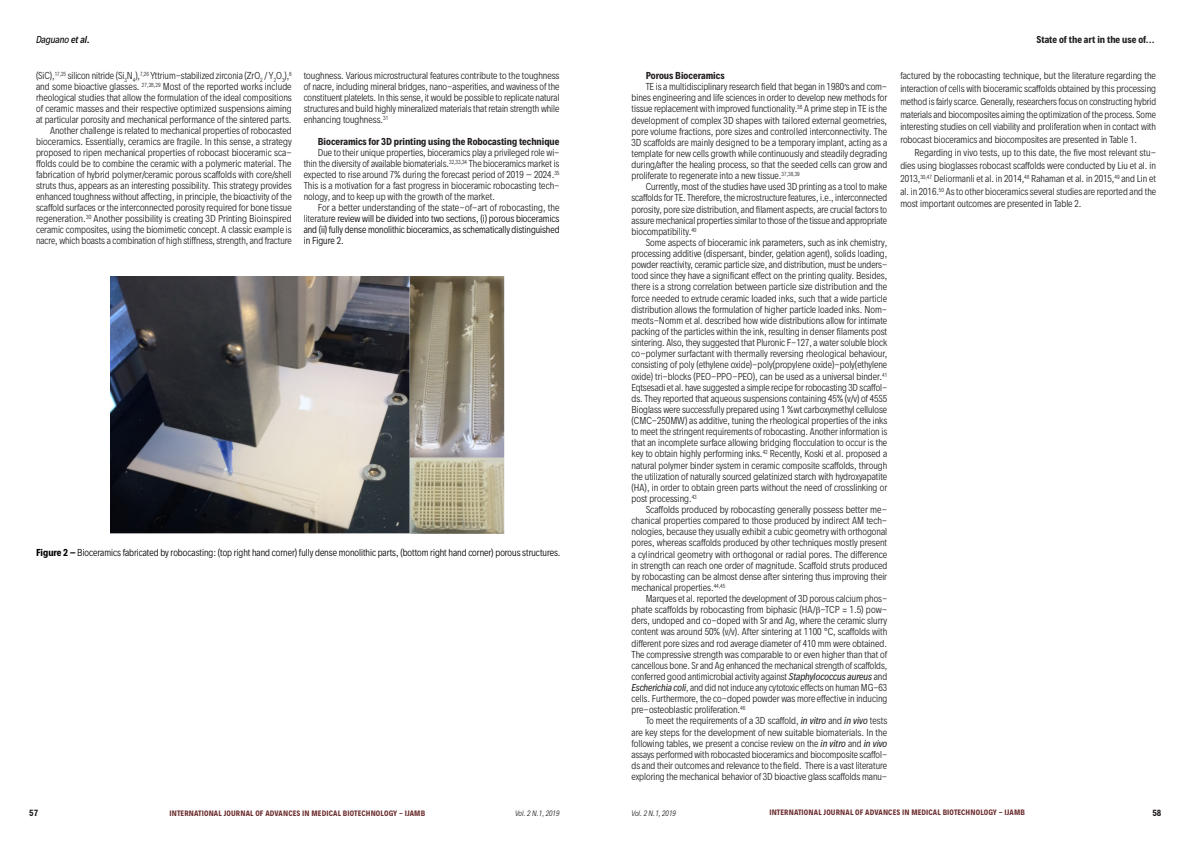
<style>
.page{position:relative;width:1191px;height:842px;background:#fff}
.page>*{position:absolute;margin:0;border:0;box-sizing:border-box;transform-origin:0 0}
.Estilo_de_parágrafo{font:300 9px/11.1px "Decalotype";color:#231f20;text-align:justify}
.Estilo_de_parágrafo-2{font:300 9px/11px "Decalotype";color:#000;text-align:justify}
.Estilo_de_parágrafo-3{font:700 9px "Decalotype";color:#231f20}
.t1{font:italic 9px "Decalotype";color:#000}
.t2{font:700 8px "Decalotype";color:#231f20}
.t3{font:700 7px "Decalotype";letter-spacing:.02em;color:#6d2f30}
.t4{font:italic 300 7px "Decalotype";color:#231f20}
.s1{font-weight:500}
.s2{color:#231f20}
.s3{font-weight:700}
.s4{font-family:"Times New Roman";font-weight:400}
.s5{font-weight:400;font-style:italic}
.s6{font-weight:500;font-style:italic}
</style>
<div class="page">
<img style="left:111px;top:276px;width:393px;height:257px">
<p class="t1" style="left:36px;top:34px;width:56px">Daguano <span class="s1">et al.</span></p>
<p class="Estilo_de_parágrafo" style="left:36px;top:70px;width:257px">(SiC),<sup>17,25</sup> silicon nitride (Si<sub>3</sub>N<sub>4</sub>),<sup>7,26</sup> Yttrium-stabilized zirconia (ZrO<sub>2</sub> / Y<sub>2</sub>O<sub>3</sub>),<sup>8 </sup>and some bioactive glasses. <sup>27,28,29</sup> Most of the reported works include rheological studies that allow the formulation of the ideal compositions of ceramic masses and their respective optimized suspensions aiming at particular porosity and mechanical performance of the sintered parts.</p>
<p class="Estilo_de_parágrafo" style="left:36px;top:125px;width:257px;text-indent:14px">Another challenge is related to mechanical properties of robocasted bioceramics. Essentially, ceramics are fragile. In this sense, a strategy proposed to ripen mechanical properties of robocast bioceramic sca&shy;ffolds could be to combine the ceramic with a polymeric material. The fabrication of hybrid polymer/ceramic porous scaffolds with core/shell struts thus, appears as an interesting possibility. This strategy provides enhanced toughness without affecting, in principle, the bioactivity of the scaffold surfaces or the interconnected porosity required for bone tissue regeneration.<sup>30</sup> Another possibility is creating 3D Printing Bioinspired ceramic composites, using the biomimetic concept. A classic example is nacre, which boasts a combination of high stiffness, strength, and fracture</p>
<p class="Estilo_de_parágrafo" style="left:304px;top:70px;width:257px">toughness. Various microstructural features contribute to the toughness of nacre, including mineral bridges, nano-asperities, and waviness of the constituent platelets. In this sense, it would be possible to replicate natural structures and build highly mineralized materials that retain strength while enhancing toughness.<sup>31</sup></p>
<p class="Estilo_de_parágrafo-3" style="left:318px;top:135px;width:243px">Bioceramics for 3D printing using the Robocasting technique</p>
<p class="Estilo_de_parágrafo" style="left:304px;top:147px;width:257px;text-indent:14px">Due to their unique properties, bioceramics play a privileged role wi&shy;thin the diversity of available biomaterials.<sup>32,33,34</sup> The bioceramics market is expected to rise around 7% during the forecast period of 2019 – 2024.<sup>35<br></sup>This is a motivation for a fast progress in bioceramic robocasting tech&shy;nology, and to keep up with the growth of the market.</p>
<p class="Estilo_de_parágrafo-2" style="left:304px;top:202px;width:257px;text-indent:14px"><span class="s2">For a better understanding of the state-of-art of robocasting, the literatur</span>e review will be divided into two sections, (i) porous bioceramics and (ii) fully dense monolithic bioceramics, as schematically distinguished in Figure 2.</p>
<p class="Estilo_de_parágrafo-2" style="left:36px;top:547px;width:526px"><span class="s3">Figure 2 –</span> Bioceramics fabricated by robocasting: (top right hand corner) fully dense monolithic parts, (bottom right hand corner) porous structures.</p>
<p class="Estilo_de_parágrafo-3" style="left:645px;top:69px;width:80px">Porous Bioceramics</p>
<p class="Estilo_de_parágrafo" style="left:631px;top:81px;width:257px;text-indent:14px">TE is a multidisciplinary research field that began in 1980<span class="s4">′</span>s and com&shy;bines engineering and life sciences in order to develop new methods for tissue replacement with improved functionality.<sup>36</sup> A prime step in TE is the development of complex 3D shapes with tailored external geometries, pore volume fractions, pore sizes and controlled interconnectivity. The 3D scaffolds are mainly designed to be a temporary implant, acting as a template for new cells growth while continuously and steadily degrading during/after the healing process, so that the seeded cells can grow and proliferate to regenerate into a new tissue.<sup>37,38,39</sup></p>
<p class="Estilo_de_parágrafo" style="left:631px;top:181px;width:257px;text-indent:14px">Currently, most of the studies have used 3D printing as a tool to make scaffolds for TE. Therefore, the microstructure features, i.e., interconnected porosity, pore size distribution, and filament aspects, are crucial factors to assure mechanical properties similar to those of the tissue and appropriate biocompatibility.<sup>40</sup></p>
<p class="Estilo_de_parágrafo" style="left:631px;top:237px;width:257px;text-indent:14px">Some aspects of bioceramic ink parameters, such as ink chemistry, processing additive (dispersant, binder, gelation agent), solids loading, powder reactivity, ceramic particle size, and distribution, must be unders&shy;tood since they have a significant effect on the printing quality. Besides, there is a strong correlation between particle size distribution and the force needed to extrude ceramic loaded inks, such that a wide particle distribution allows the formulation of higher particle loaded inks. Nom&shy;meots-Nomm et al. described how wide distributions allow for intimate packing of the particles within the ink, resulting in denser filaments post sintering. Also, they suggested that Pluronic F-127, a water soluble block co-polymer surfactant with thermally reversing rheological behaviour, consisting of poly (ethylene oxide)-poly(propylene oxide)-poly(ethylene oxide) tri-blocks (PEO-PPO-PEO), can be used as a universal binder.<sup>41<br></sup>Eqtsesadi et al. have suggested a simple recipe for robocasting 3D scaffol&shy;ds. They reported that aqueous suspensions containing 45% (v/v) of 45S5<br>Bioglass were successfully prepared using 1 %wt carboxymethyl cellulose (CMC-250MW) as additive, tuning the rheological properties of the inks to meet the stringent requirements of robocasting. Another information is that an incomplete surface allowing bridging flocculation to occur is the key to obtain highly performing inks.<sup>42</sup> Recently, Koski et al. proposed a natural polymer binder system in ceramic composite scaffolds, through the utilization of naturally sourced gelatinized starch with hydroxyapatite (HA), in order to obtain green parts without the need of crosslinking or post processing.<sup>43</sup></p>
<p class="Estilo_de_parágrafo" style="left:631px;top:504px;width:257px;text-indent:14px">Scaffolds produced by robocasting generally possess better me&shy;chanical properties compared to those produced by indirect AM tech&shy;nologies, because they usually exhibit a cubic geometry with orthogonal pores, whereas scaffolds produced by other techniques mostly present a cylindrical geometry with orthogonal or radial pores. The difference in strength can reach one order of magnitude. Scaffold struts produced by robocasting can be almost dense after sintering thus improving their mechanical properties.<sup>44,45</sup></p>
<p class="Estilo_de_parágrafo" style="left:631px;top:593px;width:257px;text-indent:14px">Marques et al. reported the development of 3D porous calcium phos&shy;phate scaffolds by robocasting from biphasic (HA/<span class="s4">β</span>-TCP ≈ 1.5) pow&shy;ders, undoped and co-doped with Sr and Ag, where the ceramic slurry content was around 50% (v/v). After sintering at 1100 °C, scaffolds with different pore sizes and rod average diameter of 410 mm were obtained.<br>The compressive strength was comparable to or even higher than that of cancellous bone. Sr and Ag enhanced the mechanical strength of scaffolds, conferred good antimicrobial activity against <span class="s5">Staphylococcus aureus</span> and <span class="s5">Escherichia coli</span>, and did not induce any cytotoxic effects on human MG-63 cells. Furthermore, the co-doped powder was more effective in inducing pre-osteoblastic proliferation.<sup>46</sup></p>
<p class="Estilo_de_parágrafo" style="left:631px;top:715px;width:257px;text-indent:14px">To meet the requirements of a 3D scaffold, <span class="s5">in vitro</span> and <span class="s5">in vivo</span> tests are key steps for the development of new suitable biomaterials. In the following tables, we present a concise review on the <span class="s5">in vitro</span> and <span class="s5">in vivo </span>assays performed with robocasted bioceramics and biocomposite scaffol&shy;ds and their outcomes and relevance to the field. There is a vast literature exploring the mechanical behavior of 3D bioactive glass scaffolds manu-</p>
<p class="Estilo_de_parágrafo-3" style="left:1036px;top:33px;width:120px">State of the art in the use of<span class="s6">...</span></p>
<p class="Estilo_de_parágrafo" style="left:900px;top:69px;width:257px;line-height:12.8px">factured by the robocasting technique, but the literature regarding the interaction of cells with bioceramic scaffolds obtained by this processing method is fairly scarce. Generally, researchers focus on constructing hybrid materials and biocomposites aiming the optimization of the process. Some interesting studies on cell viability and proliferation when in contact with robocast bioceramics and biocomposites are presented in Table 1.</p>
<p class="Estilo_de_parágrafo" style="left:900px;top:146px;width:257px;line-height:12.8px;text-indent:14px">Regarding in vivo tests, up to this date, the five most relevant stu&shy;dies using bioglasses robocast scaffolds were conducted by Liu et al. in 2013,<sup>30,47</sup> Deliormanli et al. in 2014,<sup>48</sup> Rahaman et al. in 2015,<sup>49</sup> and Lin et al. in 2016.<sup>50</sup> As to other bioceramics several studies are reported and the most important outcomes are presented in Table 2.</p>
<p class="t4" style="left:515px;top:809px;width:46px">Vol. 2 N.1, 2019</p>
<p class="t4" style="left:631px;top:809px;width:46px">Vol. 2 N.1, 2019</p>
<p class="t3" style="left:769px;top:807px;width:257px">INTERNATIONAL JOURNAL OF ADVANCES IN MEDICAL BIOTECHNOLOGY - IJAMB</p>
<p class="t2" style="left:29px;top:807px;width:11px">57</p>
<p class="t2" style="left:1152px;top:807px;width:11px">58</p>
<p class="t3" style="left:170px;top:808px;width:257px">INTERNATIONAL JOURNAL OF ADVANCES IN MEDICAL BIOTECHNOLOGY - IJAMB</p>
</div>
